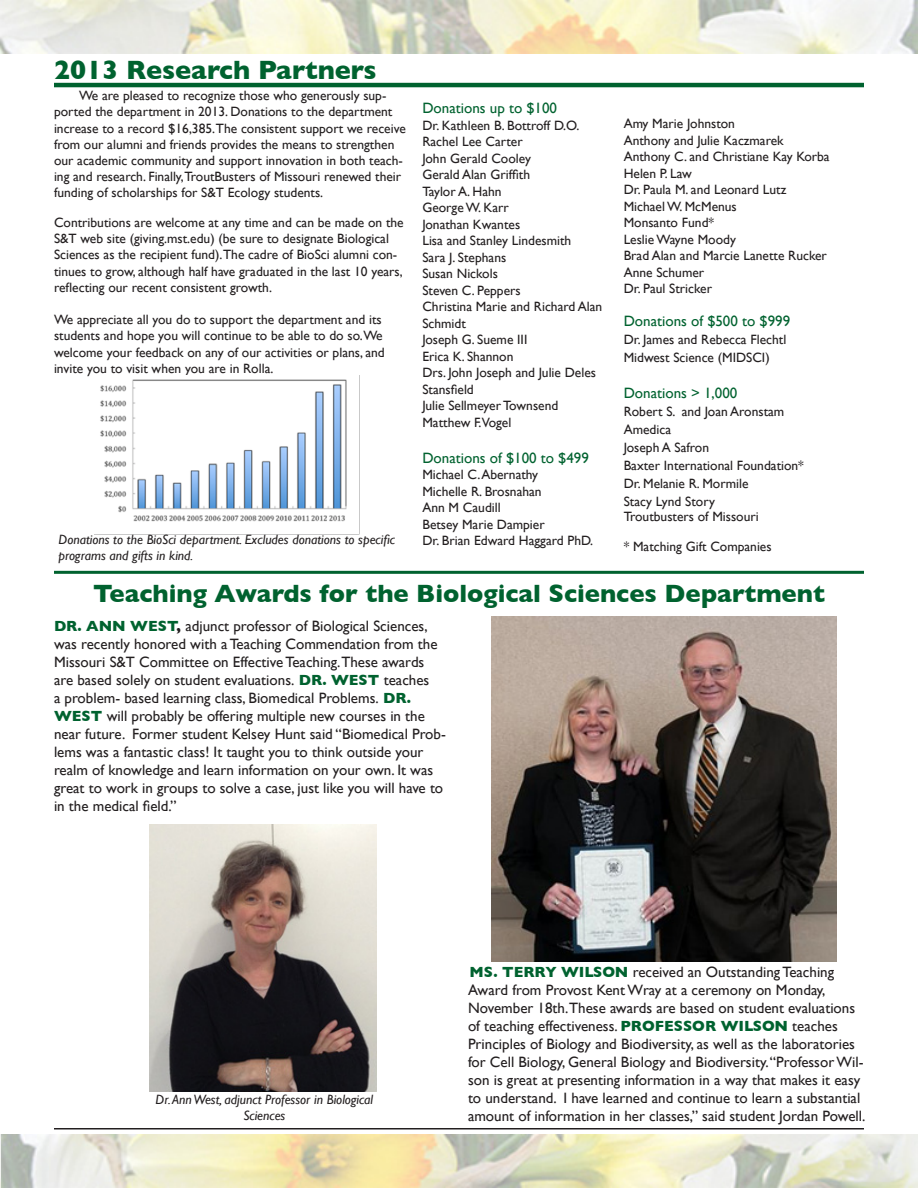
<style>
.page{position:relative;width:918px;height:1188px;background:#fff}
.page>*{position:absolute;margin:0;border:0;box-sizing:border-box;transform-origin:0 0}
.t1{font:700 27px "Gill Sans";color:#00622f}
.t2{font:700 25.5px "Gill Sans";color:#00622f}
.t3{font:15px/18px "Gill Sans";color:#231f20}
.t4{font:15px "Gill Sans";color:#00622f}
.t5{font:13.5px/16.2px "Gill Sans";color:#231f20}
.t6{font:italic 13.5px/16.2px "Gill Sans";color:#231f20}
.s1{font-weight:700;color:#00622f}
.s2{font-weight:700}
</style>
<div class="page">
<hr style="left:54px;top:571px;width:810px;height:3px;background:#00622f">
<hr style="left:54px;top:83px;width:810px;height:4px;background:#00622f">
<hr style="left:54px;top:1128px;width:810px;height:2px;background:#231f20">
<img style="left:0;top:0;width:918px;height:54px">
<img style="left:0;top:1134px;width:918px;height:54px">
<img style="left:95px;top:375px;width:265px;height:160px">
<img style="left:491px;top:617px;width:346px;height:344px">
<img style="left:150px;top:824px;width:226px;height:268px">
<p class="t1" style="left:54px;top:54px;width:324px">2013 Research Partners</p>
<p class="t5" style="left:54px;top:87px;width:353px;text-indent:25px">We are pleased to recognize those who generously sup&shy;ported the department in 2013. Donations to the department increase to a record $16,385.The consistent support we receive from our alumni and friends provides the means to strengthen our academic community and support innovation in both teach&shy;ing and research. Finally,TroutBusters of Missouri renewed their funding of scholarships for S&amp;T Ecology students.</p>
<p class="t5" style="left:54px;top:214px;width:351px">Contributions are welcome at any time and can be made on the S&amp;T web site (giving.mst.edu) (be sure to designate Biological Sciences as the recipient fund).The cadre of BioSci alumni con&shy;tinues to grow, although half have graduated in the last 10 years, reflecting our recent consistent growth.</p>
<p class="t5" style="left:54px;top:311px;width:332px">We appreciate all you do to support the department and its students and hope you will continue to be able to do so.We welcome your feedback on any of our activities or plans, and invite you to visit when you are in Rolla.</p>
<p class="t6" style="left:58px;top:532px;width:338px">Donations to the BioSci department. Excludes donations to specific programs and gifts in kind.</p>
<p class="t4" style="left:422px;top:100px;width:136px">Donations up to $100</p>
<p class="t5" style="left:422px;top:117px;width:159px">Dr. Kathleen B. Bottroff D.O.</p>
<p class="t5" style="left:422px;top:134px;width:102px">Rachel Lee Carter</p>
<p class="t5" style="left:422px;top:150px;width:110px">John Gerald Cooley</p>
<p class="t5" style="left:422px;top:167px;width:109px">Gerald Alan Griffith</p>
<p class="t5" style="left:422px;top:183px;width:81px">Taylor A. Hahn</p>
<p class="t5" style="left:422px;top:200px;width:88px">George W. Karr</p>
<p class="t5" style="left:422px;top:216px;width:99px">Jonathan Kwantes</p>
<p class="t5" style="left:422px;top:233px;width:150px">Lisa and Stanley Lindesmith</p>
<p class="t5" style="left:422px;top:249px;width:85px">Sara J. Stephans</p>
<p class="t5" style="left:422px;top:266px;width:77px">Susan Nickols</p>
<p class="t5" style="left:422px;top:282px;width:100px">Steven C. Peppers</p>
<p class="t5" style="left:422px;top:298px;width:181px">Christina Marie and Richard Alan<br>Schmidt</p>
<p class="t5" style="left:422px;top:332px;width:106px">Joseph G. Sueme III</p>
<p class="t5" style="left:422px;top:348px;width:93px">Erica K. Shannon</p>
<p class="t5" style="left:422px;top:364px;width:175px">Drs. John Joseph and Julie Deles<br>Stansfield</p>
<p class="t5" style="left:422px;top:398px;width:137px">Julie Sellmeyer Townsend</p>
<p class="t5" style="left:422px;top:414px;width:90px">Matthew F.Vogel</p>
<p class="t4" style="left:422px;top:449px;width:168px">Donations of $100 to $499</p>
<p class="t5" style="left:422px;top:467px;width:117px">Michael C. Abernathy</p>
<p class="t5" style="left:422px;top:483px;width:121px">Michelle R. Brosnahan</p>
<p class="t5" style="left:422px;top:500px;width:80px">Ann M Caudill</p>
<p class="t5" style="left:422px;top:516px;width:124px">Betsey Marie Dampier</p>
<p class="t5" style="left:422px;top:533px;width:172px">Dr. Brian Edward Haggard PhD.</p>
<p class="t5" style="left:624px;top:115px;width:113px">Amy Marie Johnston</p>
<p class="t5" style="left:624px;top:132px;width:162px">Anthony and Julie Kaczmarek</p>
<p class="t5" style="left:624px;top:148px;width:208px">Anthony C. and Christiane Kay Korba</p>
<p class="t5" style="left:624px;top:165px;width:70px">Helen P. Law</p>
<p class="t5" style="left:624px;top:181px;width:164px">Dr. Paula M. and Leonard Lutz</p>
<p class="t5" style="left:624px;top:198px;width:115px">Michael W. McMenus</p>
<p class="t5" style="left:624px;top:214px;width:92px">Monsanto Fund*</p>
<p class="t5" style="left:624px;top:231px;width:114px">Leslie Wayne Moody</p>
<p class="t5" style="left:624px;top:247px;width:205px">Brad Alan and Marcie Lanette Rucker</p>
<p class="t5" style="left:624px;top:264px;width:82px">Anne Schumer</p>
<p class="t5" style="left:624px;top:280px;width:90px">Dr. Paul Stricker</p>
<p class="t4" style="left:624px;top:312px;width:168px">Donations of $500 to $999</p>
<p class="t5" style="left:624px;top:331px;width:164px">Dr. James and Rebecca Flechtl</p>
<p class="t5" style="left:624px;top:349px;width:148px">Midwest Science (MIDSCI)</p>
<p class="t4" style="left:624px;top:384px;width:115px">Donations &gt; 1,000</p>
<p class="t5" style="left:624px;top:403px;width:162px">Robert S. and Joan Aronstam</p>
<p class="t5" style="left:624px;top:421px;width:49px">Amedica</p>
<p class="t5" style="left:624px;top:439px;width:87px">Joseph A Safron</p>
<p class="t5" style="left:624px;top:457px;width:182px">Baxter International Foundation*</p>
<p class="t5" style="left:624px;top:475px;width:126px">Dr. Melanie R. Mormile</p>
<p class="t5" style="left:624px;top:493px;width:93px">Stacy Lynd Story</p>
<p class="t5" style="left:624px;top:508px;width:137px">Troutbusters of Missouri</p>
<p class="t5" style="left:624px;top:538px;width:149px">* Matching Gift Companies</p>
<p class="t2" style="left:93px;top:579px;width:733px">Teaching Awards for the Biological Sciences Department</p>
<p class="t3" style="left:54px;top:617px;width:393px"><span class="s1">DR. ANN WEST</span><span class="s2">,</span> adjunct professor of Biological Sciences, was recently honored with a Teaching Commendation from the Missouri S&amp;T Committee on Effective Teaching.These awards are based solely on student evaluations. <span class="s1">DR. WEST</span> teaches<br>a problem- based learning class, Biomedical Problems. <span class="s1">DR.<br>WEST</span> will probably be offering multiple new courses in the near future. Former student Kelsey Hunt said “Biomedical Prob&shy;lems was a fantastic class! It taught you to think outside your realm of knowledge and learn information on your own. It was great to work in groups to solve a case, just like you will have to in the medical field.”</p>
<p class="t6" style="left:156px;top:1092px;width:219px;text-align:center">Dr. Ann West, adjunct Professor in Biological<br>Sciences</p>
<p class="t3" style="left:468px;top:963px;width:399px"><span class="s1">MS. TERRY WILSON</span> received an Outstanding Teaching Award from Provost Kent Wray at a ceremony on Monday, November 18th.These awards are based on student evaluations of teaching effectiveness. <span class="s1">PROFESSOR WILSON</span> teaches Principles of Biology and Biodiversity, as well as the laboratories for Cell Biology, General Biology and Biodiversity. “Professor Wil&shy;son is great at presenting information in a way that makes it easy to understand. I have learned and continue to learn a substantial amount of information in her classes,” said student Jordan Powell.</p>
</div>
